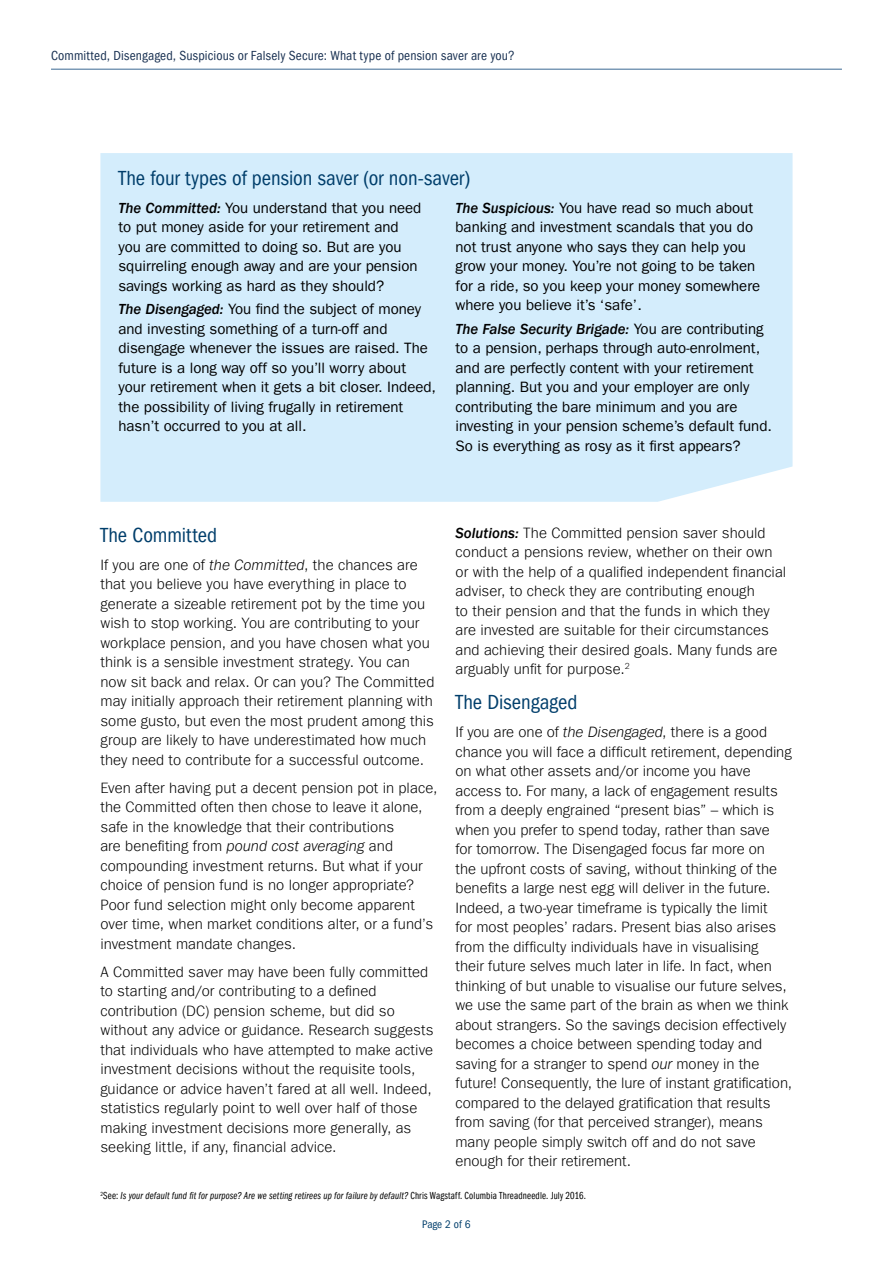
<style>
.page{position:relative;width:893px;height:1263px;background:#fff}
.page>*{position:absolute;margin:0;border:0;box-sizing:border-box;transform-origin:0 0}
.t1{font:condensed 21px "ITC Frank Gofor Ameriprise";color:#003e6b}
.t2{font:300 15px/19.5px "ITC Frank Gofor Ameriprise";color:#000}
.t3{font:15px/19.5px "ITC Frank Gofor Ameriprise";color:#000}
.t4{font:condensed 13.5px "ITC Frank Gofor Ameriprise";letter-spacing:.01em;color:#193152}
.t5{font:condensed 11.25px "ITC Frank Gofor Ameriprise";letter-spacing:-.015em;color:#003e6b}
.t6{font:10.5px "ITC Frank Gofor Ameriprise Bk Cm It";letter-spacing:.015em;color:#000}
.s1{font-weight:500;font-style:italic}
.s2{font-family:"ITC Frank Goth For AMPF";font-style:italic}
.s3{font-family:"ITC Frank Gofor Ameriprise Bk Cm"}
</style>
<div class="page">
<hr style="left:51px;top:69px;width:791px;height:1px;background:#3a6994">
<div style="left:100px;top:153px;width:692px;height:349px;background:#d4edfc"></div>
<p class="t4" style="left:51px;top:48px;width:465px">Committed, Disengaged, Suspicious or Falsely Secure: What type of pension saver are you?</p>
<h1 class="t1" style="left:118px;top:166px;width:354px">The four types of pension saver (or non-saver)</h1>
<p class="t3" style="left:118px;top:198px;width:304px"><span class="s1">The Committed:</span> You understand that you need to put money aside for your retirement and you are committed to doing so. But are you squirreling enough away and are your pension savings working as hard as they should?</p>
<p class="t3" style="left:118px;top:300px;width:319px"><span class="s1">The Disengaged:</span> You find the subject of money and investing something of a turn-off and disengage whenever the issues are raised. The future is a long way off so you’ll worry about your retirement when it gets a bit closer. Indeed, the possibility of living frugally in retirement hasn’t occurred to you at all.</p>
<p class="t3" style="left:455px;top:198px;width:306px"><span class="s1">The Suspicious:</span> You have read so much about banking and investment scandals that you do not trust anyone who says they can help you grow your money. You’re not going to be taken for a ride, so you keep your money somewhere where you believe it’s ‘safe’.</p>
<p class="t3" style="left:455px;top:319px;width:318px"><span class="s1">The False Security Brigade:</span> You are contributing to a pension, perhaps through auto-enrolment, and are perfectly content with your retirement planning. But you and your employer are only contributing the bare minimum and you are investing in your pension scheme’s default fund.<br>So is everything as rosy as it first appears?</p>
<p class="t2" style="left:455px;top:523px;width:332px"><span class="s1">Solutions:</span> The Committed pension saver should conduct a pensions review, whether on their own or with the help of a qualified independent financial adviser, to check they are contributing enough<br>to their pension and that the funds in which they are invested are suitable for their circumstances and achieving their desired goals. Many funds are arguably unfit for purpose.<sup>2</sup></p>
<h1 class="t1" style="left:455px;top:691px;width:123px">The Disengaged</h1>
<p class="t2" style="left:455px;top:723px;width:338px">If you are one of <span class="s2">the Disengaged</span>, there is a good chance you will face a difficult retirement, depending on what other assets and/or income you have access to. For many, a lack of engagement results from a deeply engrained “present bias” – which is when you prefer to spend today, rather than save<br>for tomorrow. The Disengaged focus far more on<br>the upfront costs of saving, without thinking of the benefits a large nest egg will deliver in the future.<br>Indeed, a two-year timeframe is typically the limit<br>for most peoples’ radars. Present bias also arises from the difficulty individuals have in visualising<br>their future selves much later in life. In fact, when thinking of but unable to visualise our future selves, we use the same part of the brain as when we think about strangers. So the savings decision effectively becomes a choice between spending today and saving for a stranger to spend <span class="s2">our</span> money in the future! Consequently, the lure of instant gratification, compared to the delayed gratification that results from saving (for that perceived stranger), means many people simply switch off and do not save enough for their retirement.</p>
<p class="t6" style="left:100px;top:1190px;width:487px"><sup>2</sup><span class="s3">See:</span> Is your default fund fit for purpose? Are we setting retirees up for failure by default? <span class="s3">Chris Wagstaff. Columbia Threadneedle. July 2016.</span></p>
<h1 class="t1" style="left:100px;top:523px;width:118px">The Committed</h1>
<p class="t2" style="left:100px;top:555px;width:335px">If you are one of <span class="s2">the Committed</span>, the chances are that you believe you have everything in place to generate a sizeable retirement pot by the time you wish to stop working. You are contributing to your workplace pension, and you have chosen what you think is a sensible investment strategy. You can now sit back and relax. Or can you? The Committed may initially approach their retirement planning with some gusto, but even the most prudent among this group are likely to have underestimated how much they need to contribute for a successful outcome.</p>
<p class="t2" style="left:100px;top:778px;width:338px">Even after having put a decent pension pot in place, the Committed often then chose to leave it alone, safe in the knowledge that their contributions<br>are benefiting from <span class="s2">pound cost averaging</span> and compounding investment returns. But what if your choice of pension fund is no longer appropriate?<br>Poor fund selection might only become apparent over time, when market conditions alter, or a fund’s investment mandate changes.</p>
<p class="t2" style="left:100px;top:962px;width:335px">A Committed saver may have been fully committed to starting and/or contributing to a defined contribution (DC) pension scheme, but did so without any advice or guidance. Research suggests that individuals who have attempted to make active investment decisions without the requisite tools, guidance or advice haven’t fared at all well. Indeed, statistics regularly point to well over half of those making investment decisions more generally, as seeking little, if any, financial advice.</p>
<p class="t5" style="left:422px;top:1218px;width:50px">Page 2 of 6</p>
</div>
